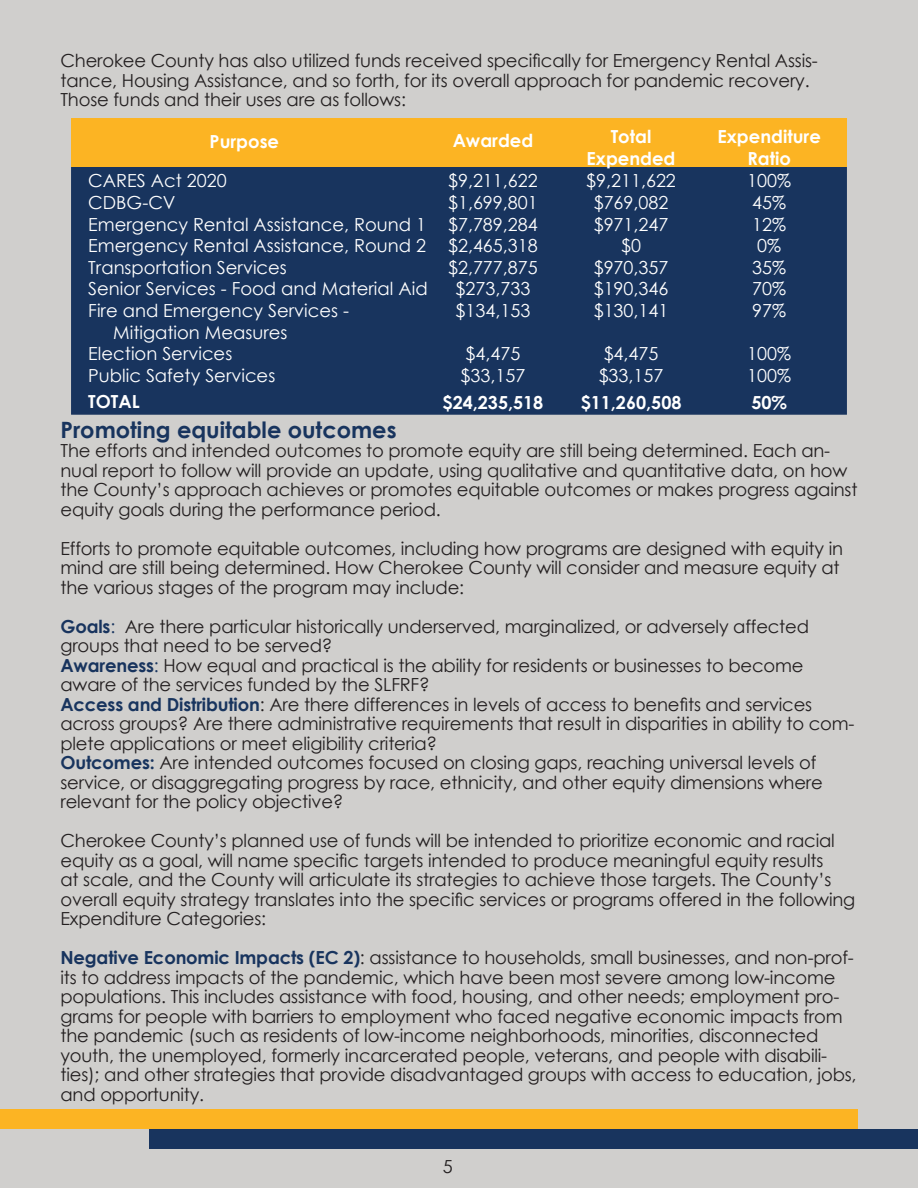
<style>
.page{position:relative;width:918px;height:1188px;background:#d0cfcd}
.page>*{position:absolute;margin:0;border:0;box-sizing:border-box;transform-origin:0 0}
.t1{font:700 22.5px "Century Gothic";color:#18345e}
.t2{font:18px/19.5px "Century Gothic";letter-spacing:-.01em;color:#231f20}
.t3{font:18px/21.6px "Century Gothic";color:#fff}
.t4{font:700 18px/21.6px "Century Gothic";color:#fff;text-align:center}
.s1{font-weight:700;color:#18345e}
.s2{color:#18345e}
</style>
<div class="page">
<div style="left:149px;top:1129px;width:769px;height:19px;background:#18345e"></div>
<div style="left:0;top:1110px;width:858px;height:19px;background:#fcb423"></div>
<div style="left:71px;top:119px;width:776px;height:296px;background:#18345e;border:2px solid #18345e"></div>
<div style="left:71px;top:119px;width:776px;height:48px;background:#fcb423"></div>
<p class="t2" style="left:60px;top:51px;width:759px">Cherokee County has also utilized funds received specifically for Emergency Rental Assis&shy;tance, Housing Assistance, and so forth, for its overall approach for pandemic recovery.<br>Those funds and their uses are as follows:</p>
<p class="t4" style="left:210px;top:130px;width:71px">Purpose</p>
<p class="t4" style="left:453px;top:129px;width:82px">Awarded</p>
<p class="t3" style="left:88px;top:170px;width:140px">CARES Act 2020</p>
<p class="t3" style="left:88px;top:191px;width:89px">CDBG-CV</p>
<p class="t3" style="left:88px;top:213px;width:339px">Emergency Rental Assistance, Round 1</p>
<p class="t3" style="left:88px;top:235px;width:339px">Emergency Rental Assistance, Round 2</p>
<p class="t3" style="left:88px;top:256px;width:200px">Transportation Services</p>
<p class="t3" style="left:88px;top:278px;width:341px">Senior Services - Food and Material Aid</p>
<p class="t3" style="left:88px;top:299px;width:262px">Fire and Emergency Services -</p>
<p class="t3" style="left:113px;top:321px;width:176px">Mitigation Measures</p>
<p class="t3" style="left:88px;top:343px;width:146px">Election Services</p>
<p class="t3" style="left:88px;top:364px;width:189px">Public Safety Services</p>
<p class="t3" style="left:448px;top:170px;width:91px;text-align:center">$9,211,622 $1,699,801 $7,789,284 $2,465,318 $2,777,875 $273,733 $134,153</p>
<p class="t3" style="left:461px;top:343px;width:66px">$4,475 $33,157</p>
<p class="t4" style="left:587px;top:125px;width:90px">Total<br>Expended</p>
<p class="t3" style="left:586px;top:170px;width:91px;text-align:center">$9,211,622 $769,082 $971,247 $0 $970,357 $190,346 $130,141</p>
<p class="t3" style="left:599px;top:343px;width:66px">$4,475 $33,157</p>
<p class="t4" style="left:718px;top:125px;width:105px">Expenditure<br>Ratio</p>
<p class="t3" style="left:747px;top:170px;width:45px">100%<br>45%<br>12%<br>0%<br>35%<br>70%<br>97%</p>
<p class="t3" style="left:747px;top:343px;width:45px">100%<br>100%</p>
<p class="t4" style="left:88px;top:390px;width:53px">TOTAL</p>
<p class="t4" style="left:443px;top:390px;width:102px">$24,235,518</p>
<p class="t4" style="left:581px;top:390px;width:102px">$11,260,508</p>
<p class="t4" style="left:751px;top:390px;width:37px">50%</p>
<p class="t1" style="left:60px;top:413px;width:338px">Promoting equitable outcomes</p>
<p class="t2" style="left:60px;top:441px;width:799px">The efforts and intended outcomes to promote equity are still being determined. Each an&shy;nual report to follow will provide an update, using qualitative and quantitative data, on how the County’s approach achieves or promotes equitable outcomes or makes progress against equity goals during the performance period.</p>
<p class="t2" style="left:60px;top:538px;width:784px">Efforts to promote equitable outcomes, including how programs are designed with equity in mind are still being determined. How Cherokee County will consider and measure equity at the various stages of the program may include:</p>
<p class="t2" style="left:60px;top:616px;width:796px"><span class="s1">Goals</span><span class="s2">:</span> Are there particular historically underserved, marginalized, or adversely affected groups that need to be served?<br><span class="s1">Awareness</span><span class="s2">:</span> How equal and practical is the ability for residents or businesses to become aware of the services funded by the SLFRF?<br><span class="s1">Access and Distribution</span>: Are there differences in levels of access to benefits and services across groups? Are there administrative requirements that result in disparities in ability to com&shy;plete applications or meet eligibility criteria?<br><span class="s1">Outcomes:</span> Are intended outcomes focused on closing gaps, reaching universal levels of service, or disaggregating progress by race, ethnicity, and other equity dimensions where relevant for the policy objective?</p>
<p class="t2" style="left:60px;top:831px;width:796px">Cherokee County’s planned use of funds will be intended to prioritize economic and racial equity as a goal, will name specific targets intended to produce meaningful equity results<br>at scale, and the County will articulate its strategies to achieve those targets. The County’s overall equity strategy translates into the specific services or programs offered in the following Expenditure Categories:</p>
<p class="t2" style="left:60px;top:948px;width:798px"><span class="s1">Negative Economic Impacts (EC 2)</span>: assistance to households, small businesses, and non-prof&shy;its to address impacts of the pandemic, which have been most severe among low-income populations. This includes assistance with food, housing, and other needs; employment pro&shy;grams for people with barriers to employment who faced negative economic impacts from the pandemic (such as residents of low-income neighborhoods, minorities, disconnected youth, the unemployed, formerly incarcerated people, veterans, and people with disabili&shy;ties); and other strategies that provide disadvantaged groups with access to education, jobs, and opportunity.</p>
<p class="t2" style="left:443px;top:1156px;width:11px">5</p>
</div>
